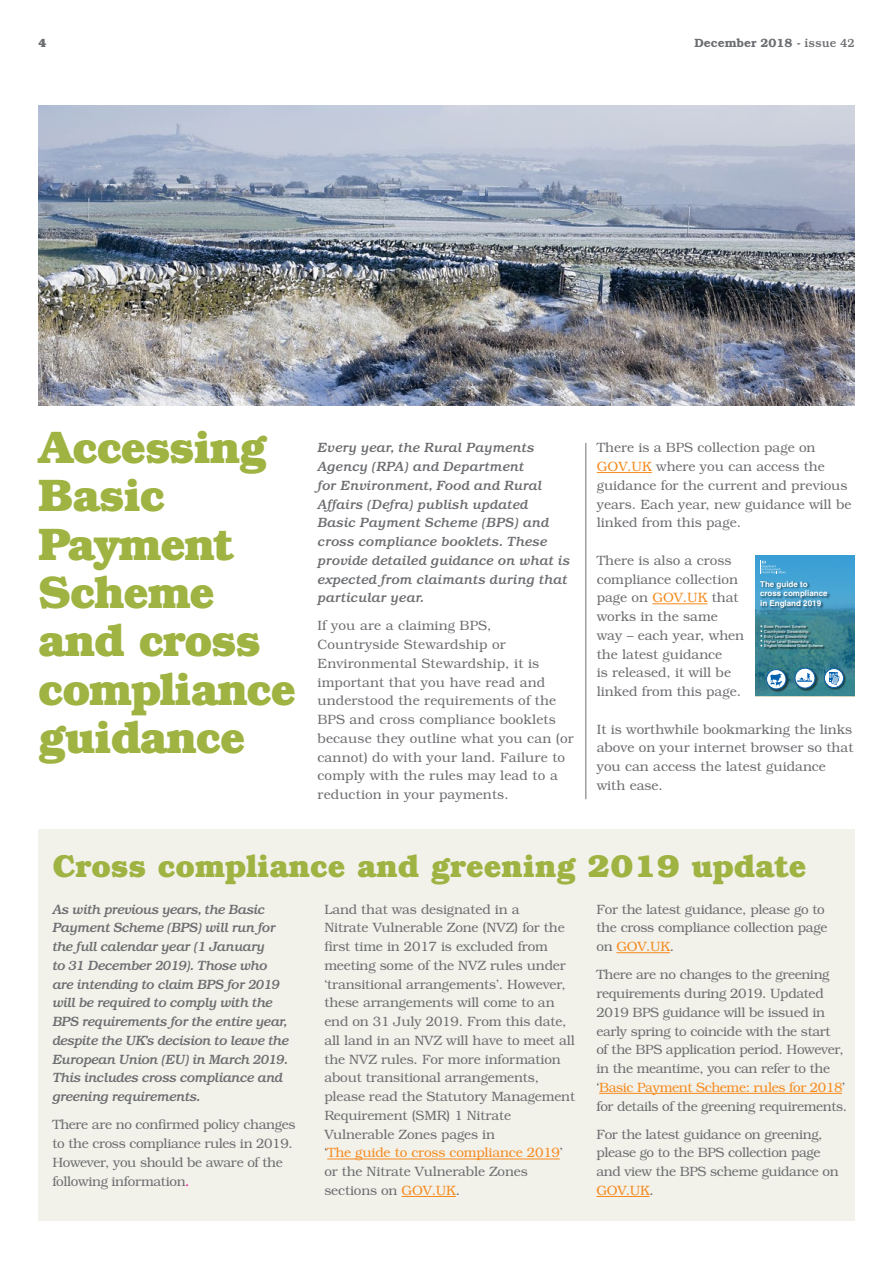
<style>
.page{position:relative;width:893px;height:1263px;background:#fff}
.page>*{position:absolute;margin:0;border:0;box-sizing:border-box;transform-origin:0 0}
.t1{font:700 45.75px/48.3px "Bookman Std";letter-spacing:-.03em;color:#9eb341}
.t2{font:700 31.8px "Bookman Std";color:#9eb341}
.Body_copy{font:300 13.5px/18.8px "Bookman Std";letter-spacing:-.01em;color:#6d6e71}
.intro{font:italic 500 13.5px/18.8px "Bookman Std";letter-spacing:-.035em;color:#6d6e71}
.Body_copy-2{font:300 13.5px/18.8px "Bookman Std";letter-spacing:.01em;color:#6d6e71}
.intro-2{font:italic 500 13.5px/18.8px "Bookman Std";color:#6d6e71}
.t3{font:600 12px "Bookman Std";color:#6d6e71}
.t4{font:700 12px "Bookman Std";color:#6d6e71}
.t5{font:700 7.95px/9.6px "Helvetica";color:#fff}
.t6{font:4.05px/4.8px "Helvetica";color:#fff}
.s1{font-weight:500}
.s2{color:#f68b1f}
.s3{color:#ec008c}
</style>
<div class="page">
<img style="left:38px;top:105px;width:817px;height:300px">
<div style="left:38px;top:830px;width:817px;height:391px;background:#f2f1ea"></div>
<hr style="left:327px;top:1159px;width:233px;height:1px;background:#f68b1f">
<hr style="left:402px;top:1196px;width:54px;height:1px;background:#f68b1f">
<hr style="left:616px;top:952px;width:54px;height:1px;background:#f68b1f">
<hr style="left:599px;top:1093px;width:243px;height:1px;background:#f68b1f">
<hr style="left:596px;top:1196px;width:53px;height:1px;background:#f68b1f">
<hr style="left:597px;top:472px;width:55px;height:1px;background:#f68b1f">
<hr style="left:652px;top:603px;width:55px;height:1px;background:#f68b1f">
<hr style="left:586px;top:443px;width:1px;height:356px;background:#6d6e71">
<img style="left:755px;top:555px;width:100px;height:141px">
<img style="left:759px;top:579px;width:72px;height:32px">
<img style="left:777px;top:624px;width:49px;height:27px">
<img style="left:755px;top:609px;width:22px;height:5px">
<img style="left:755px;top:614px;width:22px;height:4px">
<img style="left:755px;top:618px;width:22px;height:5px">
<img style="left:755px;top:623px;width:22px;height:5px">
<img style="left:755px;top:628px;width:22px;height:33px">
<svg style="left:760px;top:625px;width:2px;height:21px"></svg>
<img style="left:766px;top:669px;width:23px;height:23px">
<svg style="left:766px;top:669px;width:20px;height:20px"></svg>
<img style="left:824px;top:668px;width:23px;height:23px">
<svg style="left:824px;top:668px;width:20px;height:20px"></svg>
<img style="left:794px;top:667px;width:24px;height:24px">
<svg style="left:794px;top:668px;width:21px;height:21px"></svg>
<svg style="left:760px;top:560px;width:26px;height:13px"></svg>
<p class="t4" style="left:38px;top:35px;width:10px">4</p>
<p class="t3" style="left:695px;top:35px;width:162px">December 2018 <span class="s1">- issue 42</span></p>
<h1 class="t1" style="left:38px;top:422px;width:259px">Accessing<br>Basic<br>Payment<br>Scheme and cross compliance guidance</h1>
<p class="intro-2" style="left:317px;top:438px;width:254px">Every year, the Rural Payments<br>Agency (RPA) and Department<br>for Environment, Food and Rural<br>Affairs (Defra) publish updated<br>Basic Payment Scheme (BPS) and cross compliance booklets. These provide detailed guidance on what is expected from claimants during that particular year.</p>
<p class="Body_copy-2" style="left:317px;top:617px;width:258px">If you are a claiming BPS,<br>Countryside Stewardship or<br>Environmental Stewardship, it is important that you have read and understood the requirements of the<br>BPS and cross compliance booklets because they outline what you can (or cannot) do with your land. Failure to comply with the rules may lead to a reduction in your payments.</p>
<p class="Body_copy" style="left:597px;top:438px;width:256px">There is a BPS collection page on<br><span class="s2">GOV.UK</span> where you can access the guidance for the current and previous years. Each year, new guidance will be linked from this page.</p>
<p class="Body_copy" style="left:597px;top:551px;width:149px">There is also a cross compliance collection page on <span class="s2">GOV.UK</span> that works in the same way – each year, when the latest guidance<br>is released, it will be linked from this page.</p>
<p class="Body_copy" style="left:597px;top:720px;width:258px">It is worthwhile bookmarking the links above on your internet browser so that you can access the latest guidance with ease.</p>
<p class="t5" style="left:760px;top:579px;width:69px">The guide to cross compliance in England 2019</p>
<p class="t6" style="left:764px;top:624px;width:60px">Basic Payment Scheme<br>Countryside Stewardship<br>Entry Level Stewardship<br>Higher Level Stewardship<br>English Woodland Grant Scheme</p>
<h1 class="t2" style="left:52px;top:846px;width:756px">Cross compliance and greening 2019 update</h1>
<p class="intro" style="left:52px;top:900px;width:238px">As with previous years, the Basic Payment Scheme (BPS) will run for the full calendar year (1 January<br>to 31 December 2019). Those who are intending to claim BPS for 2019 will be required to comply with the BPS requirements for the entire year, despite the UK’s decision to leave the European Union (EU) in March 2019.<br>This includes cross compliance and greening requirements.</p>
<p class="Body_copy" style="left:52px;top:1115px;width:245px">There are no confirmed policy changes to the cross compliance rules in 2019.<br>However, you should be aware of the following information<span class="s3">.</span></p>
<p class="Body_copy" style="left:324px;top:900px;width:252px">Land that was designated in a<br>Nitrate Vulnerable Zone (NVZ) for the first time in 2017 is excluded from meeting some of the NVZ rules under ‘transitional arrangements’. However, these arrangements will come to an end on 31 July 2019. From this date, all land in an NVZ will have to meet all the NVZ rules. For more information about transitional arrangements, please read the Statutory Management Requirement (SMR) 1 Nitrate Vulnerable Zones pages in<br>‘<span class="s2">The guide to cross compliance 2019</span>’ or the Nitrate Vulnerable Zones sections on <span class="s2">GOV.UK</span>.</p>
<p class="Body_copy" style="left:596px;top:900px;width:232px">For the latest guidance, please go to the cross compliance collection page on <span class="s2">GOV.UK</span>.</p>
<p class="Body_copy" style="left:596px;top:965px;width:252px">There are no changes to the greening requirements during 2019. Updated 2019 BPS guidance will be issued in early spring to coincide with the start<br>of the BPS application period. However, in the meantime, you can refer to the ‘<span class="s2">Basic Payment Scheme: rules for 2018</span>’ for details of the greening requirements.</p>
<p class="Body_copy" style="left:596px;top:1125px;width:244px">For the latest guidance on greening, please go to the BPS collection page and view the BPS scheme guidance on<br><span class="s2">GOV.UK</span>.</p>
</div>
